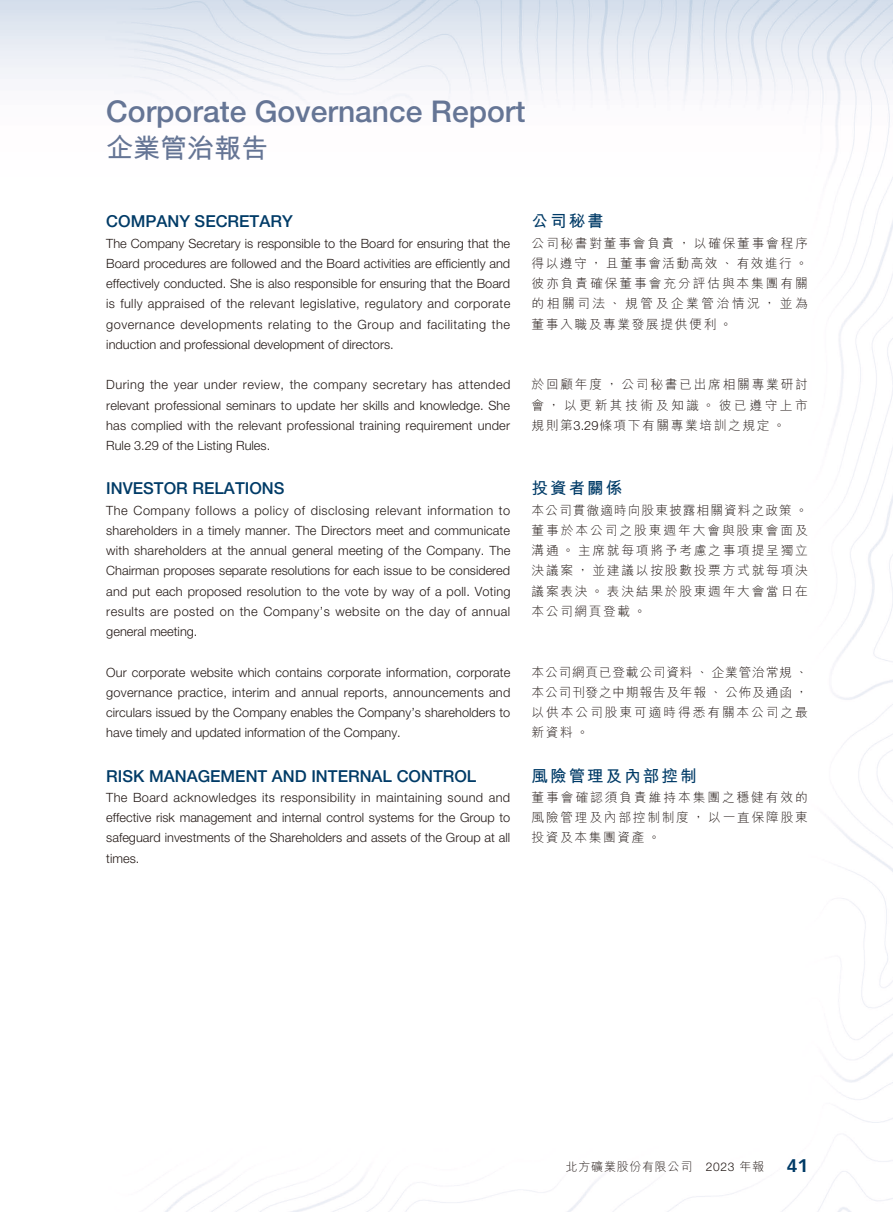
<style>
.page{position:relative;width:893px;height:1212px;background:#fff}
.page>*{position:absolute;margin:0;border:0;box-sizing:border-box;transform-origin:0 0}
.t1{font:500 30px "Helvetica Neue LT Std";color:#657595}
.t2{font:700 27px "M Hei HK";color:#657595}
.t3{font:700 18px "Vectora LT Std";color:#003b67}
.t4{font:500 16.5px "Helvetica Neue LT Std";color:#003b67}
.t5{font:700 16.5px "M Hei HK";letter-spacing:.125em;color:#003b67}
.t6{font:300 12.75px/20.2px "Helvetica Neue LT Std";color:#231916;text-align:justify}
.t7{font:300 12.75px/20.2px "M Hei HK";letter-spacing:.135em;color:#231916;text-align:justify}
.t8{font:300 12px "M Hei HK";letter-spacing:.06em;color:#231916}
.s1{font-family:"Helvetica Neue LT Std"}
</style>
<div class="page">
<img style="left:0;top:0;width:893px;height:1212px">
<h1 class="t1" style="left:106px;top:94px;width:421px">Corporate Governance Report</h1>
<h2 class="t2" style="left:106px;top:129px;width:163px">企業管治報告</h2>
<p class="t4" style="left:106px;top:212px;width:188px">COMPANY SECRETARY</p>
<p class="t6" style="left:106px;top:233px;width:405px">The Company Secretary is responsible to the Board for ensuring that the Board procedures are followed and the Board activities are efficiently and effectively conducted. She is also responsible for ensuring that the Board is fully appraised of the relevant legislative, regulatory and corporate governance developments relating to the Group and facilitating the induction and professional development of directors.</p>
<p class="t6" style="left:106px;top:374px;width:406px">During the year under review, the company secretary has attended relevant professional seminars to update her skills and knowledge. She has complied with the relevant professional training requirement under Rule 3.29 of the Listing Rules.</p>
<p class="t4" style="left:106px;top:479px;width:180px">INVESTOR RELATIONS</p>
<p class="t6" style="left:106px;top:500px;width:406px">The Company follows a policy of disclosing relevant information to shareholders in a timely manner. The Directors meet and communicate with shareholders at the annual general meeting of the Company. The Chairman proposes separate resolutions for each issue to be considered and put each proposed resolution to the vote by way of a poll. Voting results are posted on the Company’s website on the day of annual general meeting.</p>
<p class="t6" style="left:106px;top:662px;width:405px">Our corporate website which contains corporate information, corporate governance practice, interim and annual reports, announcements and circulars issued by the Company enables the Company’s shareholders to have timely and updated information of the Company.</p>
<p class="t4" style="left:106px;top:766px;width:372px">RISK MANAGEMENT AND INTERNAL CONTROL</p>
<p class="t6" style="left:106px;top:787px;width:405px">The Board acknowledges its responsibility in maintaining sound and effective risk management and internal control systems for the Group to safeguard investments of the Shareholders and assets of the Group at all times.</p>
<p class="t5" style="left:531px;top:209px;width:74px">公司秘書</p>
<p class="t7" style="left:531px;top:233px;width:278px">公司秘書對董事會負責，以確保董事會程序得以遵守，且董事會活動高效、有效進行。彼亦負責確保董事會充分評估與本集團有關的相關司法、規管及企業管治情況，並為董事入職及專業發展提供便利。</p>
<p class="t7" style="left:531px;top:374px;width:278px">於回顧年度，公司秘書已出席相關專業研討會，以更新其技術及知識。彼已遵守上市規則第<span class="s1">3.29</span>條項下有關專業培訓之規定。</p>
<p class="t5" style="left:531px;top:476px;width:92px">投資者關係</p>
<p class="t7" style="left:531px;top:500px;width:278px">本公司貫徹適時向股東披露相關資料之政策。董事於本公司之股東週年大會與股東會面及溝通。主席就每項將予考慮之事項提呈獨立決議案，並建議以按股數投票方式就每項決議案表決。表決結果於股東週年大會當日在本公司網頁登載。</p>
<p class="t7" style="left:531px;top:662px;width:278px">本公司網頁已登載公司資料、企業管治常規、本公司刊發之中期報告及年報、公佈及通函，以供本公司股東可適時得悉有關本公司之最新資料。</p>
<p class="t5" style="left:531px;top:764px;width:166px">風險管理及內部控制</p>
<p class="t7" style="left:531px;top:787px;width:278px">董事會確認須負責維持本集團之穩健有效的風險管理及內部控制制度，以一直保障股東投資及本集團資產。</p>
<p class="t8" style="left:566px;top:1161px;width:200px">北方礦業股份有限公司 <span class="s1">2023</span> 年報</p>
<h3 class="t3" style="left:787px;top:1155px;width:23px">41</h3>
</div>
